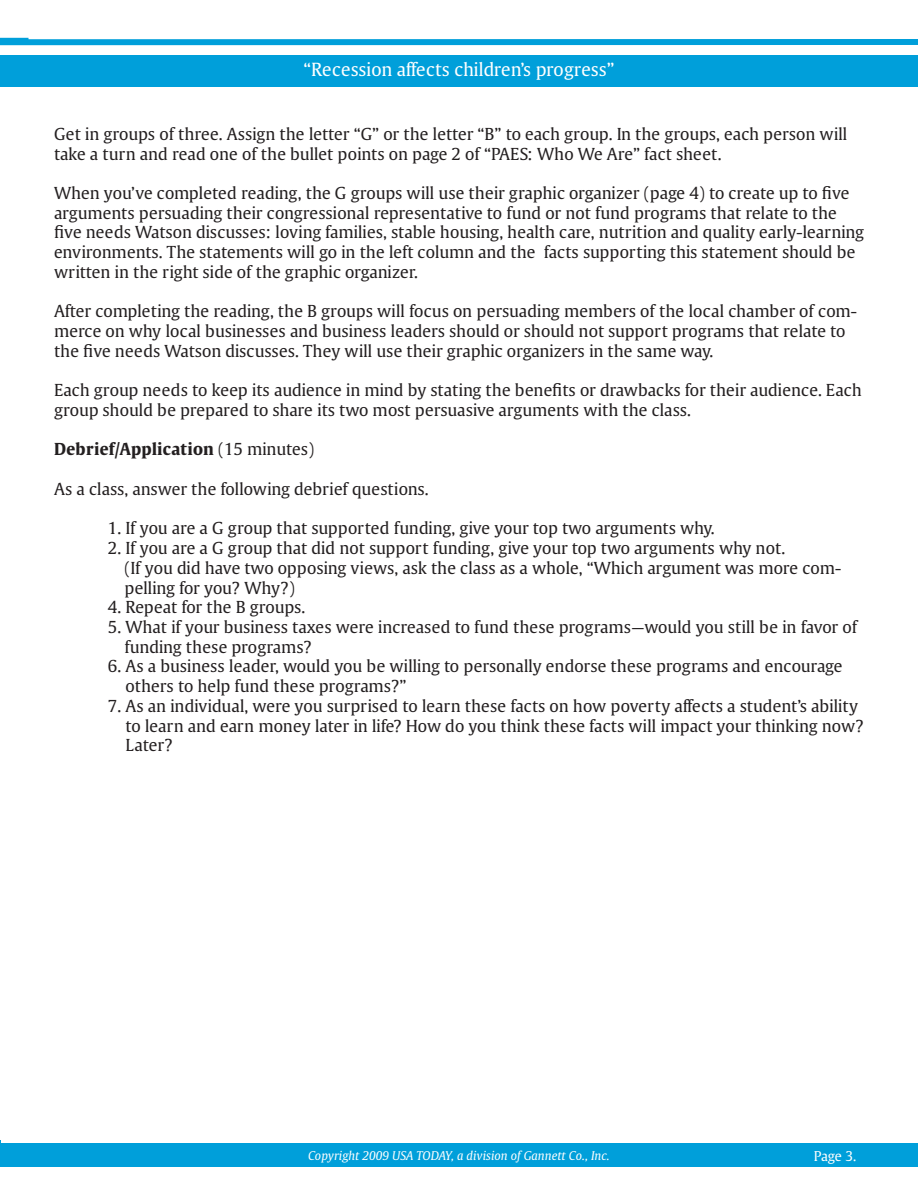
<style>
.page{position:relative;width:918px;height:1188px;background:#fff}
.page>*{position:absolute;margin:0;border:0;box-sizing:border-box;transform-origin:0 0}
.t1{font:18px "USAT Roman";letter-spacing:-.005em;color:#fff}
.t2{font:16.5px/19.8px "USAT Roman";color:#231f20}
.t3{font:700 16.5px "USAT Roman";letter-spacing:.01em;color:#231f20}
.t4{font:13.5px "USAT Roman";color:#fff}
.t5{font:italic 12px "USAT Roman";color:#fff}
.s1{font-weight:400}
</style>
<div class="page">
<div style="left:0;top:38px;width:29px;height:6px;background:#009fda"></div>
<div style="left:0;top:39px;width:918px;height:6px;background:#009fda"></div>
<div style="left:0;top:55px;width:918px;height:32px;background:#009fda"></div>
<div style="left:0;top:1143px;width:918px;height:24px;background:#009fda"></div>
<p class="t1" style="left:303px;top:58px;width:313px">“Recession affects children’s progress”</p>
<p class="t2" style="left:54px;top:124px;width:795px">Get in groups of three. Assign the letter “G” or the letter “B” to each group. In the groups, each person will take a turn and read one of the bullet points on page 2 of “PAES: Who We Are” fact sheet.</p>
<p class="t2" style="left:54px;top:183px;width:812px">When you’ve completed reading, the G groups will use their graphic organizer (page 4) to create up to five arguments persuading their congressional representative to fund or not fund programs that relate to the five needs Watson discusses: loving families, stable housing, health care, nutrition and quality early-learning environments. The statements will go in the left column and the facts supporting this statement should be written in the right side of the graphic organizer.</p>
<p class="t2" style="left:54px;top:301px;width:805px">After completing the reading, the B groups will focus on persuading members of the local chamber of com&shy;merce on why local businesses and business leaders should or should not support programs that relate to the five needs Watson discusses. They will use their graphic organizers in the same way.</p>
<p class="t2" style="left:54px;top:380px;width:809px">Each group needs to keep its audience in mind by stating the benefits or drawbacks for their audience. Each group should be prepared to share its two most persuasive arguments with the class.</p>
<p class="t3" style="left:54px;top:439px;width:262px">Debrief/Application <span class="s1">(15 minutes)</span></p>
<p class="t2" style="left:54px;top:479px;width:376px">As a class, answer the following debrief questions.</p>
<p class="t2" style="left:108px;top:518px;width:608px">1. If you are a G group that supported funding, give your top two arguments why.</p>
<p class="t2" style="left:108px;top:538px;width:679px">2. If you are a G group that did not support funding, give your top two arguments why not.</p>
<p class="t2" style="left:124px;top:558px;width:719px">(If you did have two opposing views, ask the class as a whole, “Which argument was more com&shy;pelling for you? Why?)</p>
<p class="t2" style="left:108px;top:597px;width:199px">4. Repeat for the B groups.</p>
<p class="t2" style="left:108px;top:617px;width:751px">5. What if your business taxes were increased to fund these programs—would you still be in favor of</p>
<p class="t2" style="left:124px;top:637px;width:189px">funding these programs?</p>
<p class="t2" style="left:125px;top:656px;width:719px;text-indent:-17px">6. As a business leader, would you be willing to personally endorse these programs and encourage others to help fund these programs?”</p>
<p class="t2" style="left:125px;top:696px;width:740px;text-indent:-17px">7. As an individual, were you surprised to learn these facts on how poverty affects a student’s ability to learn and earn money later in life? How do you think these facts will impact your thinking now?<br>Later?</p>
<p class="t5" style="left:308px;top:1148px;width:303px">Copyright 2009 USA TODAY, a division of Gannett Co., Inc.</p>
<p class="t4" style="left:814px;top:1147px;width:44px">Page 3.</p>
</div>
